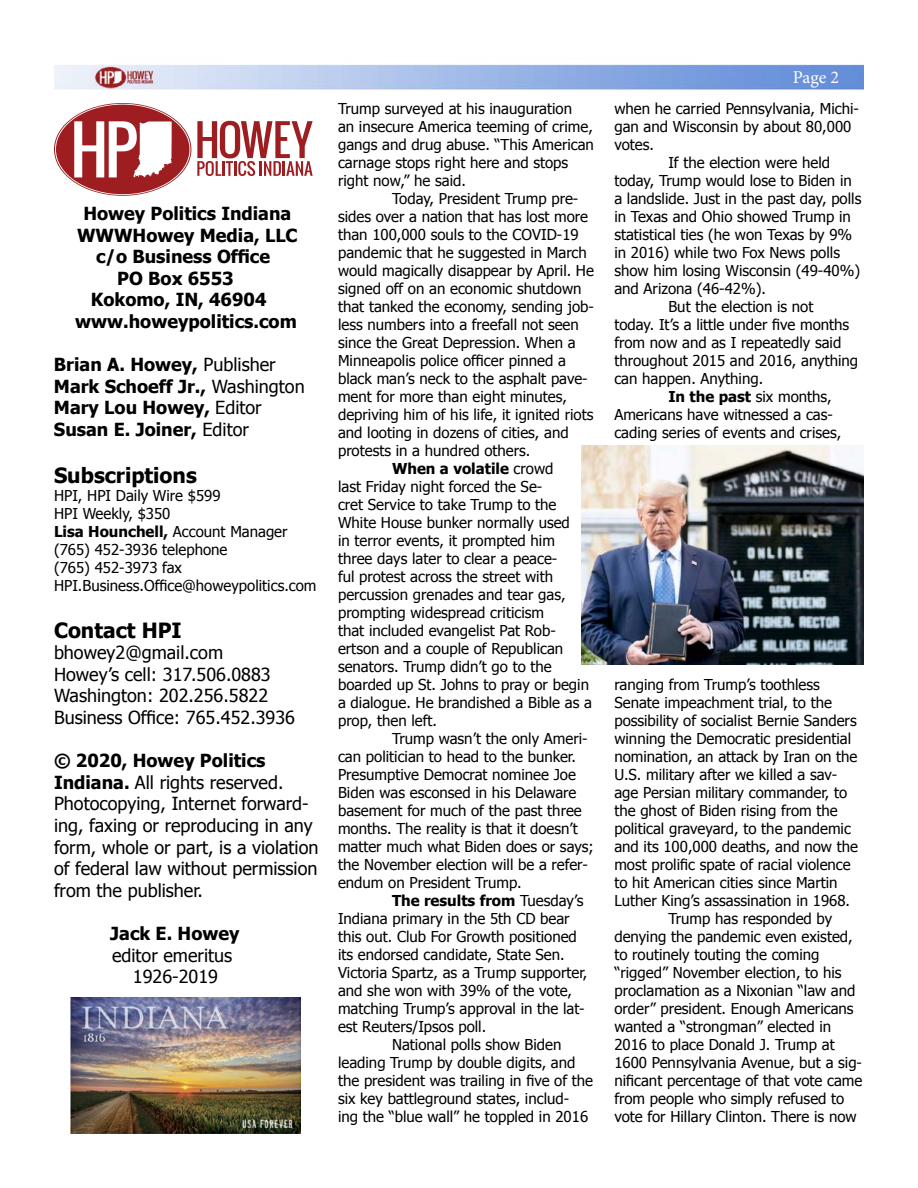
<style>
.page{position:relative;width:918px;height:1188px;background:#fff}
.page>*{position:absolute;margin:0;border:0;box-sizing:border-box;transform-origin:0 0}
.t1{font:700 21px "Tahoma";color:#000}
.t2{font:18px/21.6px "Tahoma";color:#000}
.t3{font:700 18px/21.6px "Tahoma";color:#000}
.t4{font:18px "Minion Pro";color:#fff}
.t5{font:15px/18px "Tahoma";color:#000}
.t6{font:700 15px "Tahoma";color:#000}
.s1{font-weight:400}
.s2{font-weight:700}
</style>
<div class="page">
<img style="left:54px;top:64px;width:810px;height:26px">
<img style="left:70px;top:998px;width:230px;height:135px">
<svg style="left:197px;top:121px;width:116px;height:55px"></svg>
<svg style="left:54px;top:103px;width:137px;height:93px"></svg>
<img style="left:582px;top:446px;width:282px;height:218px">
<p class="t3" style="left:83px;top:202px;width:210px">Howey Politics Indiana</p>
<p class="t3" style="left:77px;top:223px;width:222px">WWWHowey Media, LLC</p>
<p class="t3" style="left:96px;top:245px;width:175px">c/o Business Office</p>
<p class="t3" style="left:117px;top:266px;width:118px">PO Box 6553</p>
<p class="t3" style="left:91px;top:288px;width:177px">Kokomo, IN, 46904</p>
<p class="t3" style="left:75px;top:310px;width:223px">www.howeypolitics.com</p>
<p class="t3" style="left:54px;top:353px;width:252px">Brian A. Howey, <span class="s1">Publisher<br></span>Mark Schoeff Jr., <span class="s1">Washington<br></span>Mary Lou Howey, <span class="s1">Editor<br></span>Susan E. Joiner, <span class="s1">Editor</span></p>
<h1 class="t1" style="left:54px;top:460px;width:144px">Subscriptions</h1>
<p class="t5" style="left:54px;top:486px;width:264px">HPI, HPI Daily Wire $599<br>HPI Weekly, $350<br><span class="s2">Lisa Hounchell,</span> Account Manager (765) 452-3936 telephone<br>(765) 452-3973 fax<br>HPI.Business.Office@howeypolitics.com</p>
<h1 class="t1" style="left:54px;top:615px;width:129px">Contact HPI</h1>
<p class="t2" style="left:54px;top:641px;width:243px">bhowey2@gmail.com<br>Howey’s cell: 317.506.0883<br>Washington: 202.256.5822<br>Business Office: 765.452.3936</p>
<p class="t2" style="left:54px;top:749px;width:266px"><span class="s2">© 2020, Howey Politics<br>Indiana.</span> All rights reserved.<br>Photocopying, Internet forward&shy;ing, faxing or reproducing in any form, whole or part, is a violation of federal law without permission from the publisher.</p>
<p class="t3" style="left:110px;top:922px;width:131px">Jack E. Howey</p>
<p class="t2" style="left:112px;top:943px;width:122px;text-align:center">editor emeritus<br>1926-2019</p>
<p class="t5" style="left:338px;top:99px;width:257px">Trump surveyed at his inauguration<br>an insecure America teeming of crime, gangs and drug abuse. “This American carnage stops right here and stops right now,” he said.</p>
<p class="t5" style="left:392px;top:189px;width:188px">Today, President Trump pre-</p>
<p class="t5" style="left:338px;top:207px;width:252px">sides over a nation that has lost more</p>
<p class="t5" style="left:338px;top:225px;width:242px">than 100,000 souls to the COVID-19</p>
<p class="t5" style="left:338px;top:243px;width:250px">pandemic that he suggested in March</p>
<p class="t5" style="left:338px;top:261px;width:257px">would magically disappear by April. He</p>
<p class="t5" style="left:338px;top:279px;width:245px">signed off on an economic shutdown</p>
<p class="t5" style="left:338px;top:297px;width:257px">that tanked the economy, sending job-</p>
<p class="t5" style="left:338px;top:315px;width:242px">less numbers into a freefall not seen</p>
<p class="t5" style="left:338px;top:333px;width:239px">since the Great Depression. When a</p>
<p class="t5" style="left:338px;top:351px;width:230px">Minneapolis police officer pinned a</p>
<p class="t5" style="left:338px;top:369px;width:251px">black man’s neck to the asphalt pave-</p>
<p class="t5" style="left:338px;top:387px;width:231px">ment for more than eight minutes,</p>
<p class="t5" style="left:338px;top:405px;width:257px">depriving him of his life, it ignited riots</p>
<p class="t5" style="left:338px;top:423px;width:232px">and looting in dozens of cities, and</p>
<p class="t5" style="left:338px;top:441px;width:194px">protests in a hundred others.</p>
<p class="t6" style="left:392px;top:459px;width:163px">When a volatile <span class="s1">crowd</span></p>
<p class="t5" style="left:338px;top:477px;width:206px">last Friday night forced the Se-</p>
<p class="t5" style="left:338px;top:495px;width:220px">cret Service to take Trump to the</p>
<p class="t5" style="left:338px;top:513px;width:233px">White House bunker normally used</p>
<p class="t5" style="left:338px;top:531px;width:218px">in terror events, it prompted him</p>
<p class="t5" style="left:338px;top:549px;width:221px">three days later to clear a peace-</p>
<p class="t5" style="left:338px;top:567px;width:217px">ful protest across the street with</p>
<p class="t5" style="left:338px;top:585px;width:229px">percussion grenades and tear gas,</p>
<p class="t5" style="left:338px;top:603px;width:208px">prompting widespread criticism</p>
<p class="t5" style="left:338px;top:621px;width:219px">that included evangelist Pat Rob-</p>
<p class="t5" style="left:338px;top:639px;width:227px">ertson and a couple of Republican</p>
<p class="t5" style="left:338px;top:657px;width:215px">senators. Trump didn’t go to the</p>
<p class="t5" style="left:338px;top:675px;width:253px">boarded up St. Johns to pray or begin</p>
<p class="t5" style="left:338px;top:693px;width:255px">a dialogue. He brandished a Bible as a</p>
<p class="t5" style="left:338px;top:711px;width:101px">prop, then left.</p>
<p class="t5" style="left:392px;top:729px;width:197px">Trump wasn’t the only Ameri-</p>
<p class="t5" style="left:338px;top:747px;width:239px">can politician to head to the bunker.</p>
<p class="t5" style="left:338px;top:765px;width:239px">Presumptive Democrat nominee Joe</p>
<p class="t5" style="left:338px;top:783px;width:240px">Biden was esconsed in his Delaware</p>
<p class="t5" style="left:338px;top:801px;width:245px">basement for much of the past three</p>
<p class="t5" style="left:338px;top:819px;width:241px">months. The reality is that it doesn’t</p>
<p class="t5" style="left:338px;top:837px;width:257px">matter much what Biden does or says;</p>
<p class="t5" style="left:338px;top:855px;width:251px">the November election will be a refer-</p>
<p class="t5" style="left:338px;top:873px;width:185px">endum on President Trump.</p>
<p class="t6" style="left:392px;top:891px;width:193px">The results from <span class="s1">Tuesday’s</span></p>
<p class="t5" style="left:338px;top:909px;width:233px">Indiana primary in the 5th CD bear</p>
<p class="t5" style="left:338px;top:927px;width:240px">this out. Club For Growth positioned</p>
<p class="t5" style="left:338px;top:945px;width:228px">its endorsed candidate, State Sen.</p>
<p class="t5" style="left:338px;top:963px;width:251px">Victoria Spartz, as a Trump supporter,</p>
<p class="t5" style="left:338px;top:981px;width:236px">and she won with 39% of the vote,</p>
<p class="t5" style="left:338px;top:999px;width:248px">matching Trump’s approval in the lat-</p>
<p class="t5" style="left:338px;top:1017px;width:150px">est Reuters/Ipsos poll.</p>
<p class="t5" style="left:392px;top:1035px;width:171px">National polls show Biden</p>
<p class="t5" style="left:338px;top:1053px;width:239px">leading Trump by double digits, and</p>
<p class="t5" style="left:338px;top:1071px;width:257px">the president was trailing in five of the</p>
<p class="t5" style="left:338px;top:1089px;width:233px">six key battleground states, includ-</p>
<p class="t5" style="left:338px;top:1107px;width:252px">ing the “blue wall” he toppled in 2016</p>
<p class="t4" style="left:793px;top:65px;width:48px">Page 2</p>
<p class="t5" style="left:614px;top:99px;width:246px">when he carried Pennsylvania, Michi-</p>
<p class="t5" style="left:614px;top:117px;width:238px">gan and Wisconsin by about 80,000</p>
<p class="t5" style="left:614px;top:135px;width:41px">votes.</p>
<p class="t5" style="left:668px;top:153px;width:163px">If the election were held</p>
<p class="t5" style="left:614px;top:171px;width:239px">today, Trump would lose to Biden in</p>
<p class="t5" style="left:614px;top:189px;width:248px">a landslide. Just in the past day, polls</p>
<p class="t5" style="left:614px;top:207px;width:238px">in Texas and Ohio showed Trump in</p>
<p class="t5" style="left:614px;top:225px;width:239px">statistical ties (he won Texas by 9%</p>
<p class="t5" style="left:614px;top:243px;width:227px">in 2016) while two Fox News polls</p>
<p class="t5" style="left:614px;top:261px;width:247px">show him losing Wisconsin (49-40%)</p>
<p class="t5" style="left:614px;top:279px;width:153px">and Arizona (46-42%).</p>
<p class="t5" style="left:668px;top:297px;width:147px">But the election is not</p>
<p class="t5" style="left:614px;top:315px;width:236px">today. It’s a little under five months</p>
<p class="t5" style="left:614px;top:333px;width:228px">from now and as I repeatedly said</p>
<p class="t5" style="left:614px;top:351px;width:245px">throughout 2015 and 2016, anything</p>
<p class="t5" style="left:614px;top:369px;width:150px">can happen. Anything.</p>
<p class="t5" style="left:668px;top:387px;width:165px"><span class="s2">In the past</span> six months,</p>
<p class="t5" style="left:614px;top:405px;width:220px">Americans have witnessed a cas-</p>
<p class="t5" style="left:614px;top:423px;width:228px">cading series of events and crises,</p>
<p class="t5" style="left:614px;top:675px;width:207px">ranging from Trump’s toothless</p>
<p class="t5" style="left:614px;top:693px;width:219px">Senate impeachment trial, to the</p>
<p class="t5" style="left:614px;top:711px;width:244px">possibility of socialist Bernie Sanders</p>
<p class="t5" style="left:614px;top:729px;width:238px">winning the Democratic presidential</p>
<p class="t5" style="left:614px;top:747px;width:245px">nomination, an attack by Iran on the</p>
<p class="t5" style="left:614px;top:765px;width:224px">U.S. military after we killed a sav-</p>
<p class="t5" style="left:614px;top:783px;width:234px">age Persian military commander, to</p>
<p class="t5" style="left:614px;top:801px;width:225px">the ghost of Biden rising from the</p>
<p class="t5" style="left:614px;top:819px;width:238px">political graveyard, to the pandemic</p>
<p class="t5" style="left:614px;top:837px;width:245px">and its 100,000 deaths, and now the</p>
<p class="t5" style="left:614px;top:855px;width:238px">most prolific spate of racial violence</p>
<p class="t5" style="left:614px;top:873px;width:225px">to hit American cities since Martin</p>
<p class="t5" style="left:614px;top:891px;width:237px">Luther King’s assassination in 1968.</p>
<p class="t5" style="left:668px;top:909px;width:165px">Trump has responded by</p>
<p class="t5" style="left:614px;top:927px;width:240px">denying the pandemic even existed,</p>
<p class="t5" style="left:614px;top:945px;width:207px">to routinely touting the coming</p>
<p class="t5" style="left:614px;top:963px;width:229px">“rigged” November election, to his</p>
<p class="t5" style="left:614px;top:981px;width:243px">proclamation as a Nixonian “law and</p>
<p class="t5" style="left:614px;top:999px;width:241px">order” president. Enough Americans</p>
<p class="t5" style="left:614px;top:1017px;width:218px">wanted a “strongman” elected in</p>
<p class="t5" style="left:614px;top:1035px;width:222px">2016 to place Donald J. Trump at</p>
<p class="t5" style="left:614px;top:1053px;width:249px">1600 Pennsylvania Avenue, but a sig-</p>
<p class="t5" style="left:614px;top:1071px;width:250px">nificant percentage of that vote came</p>
<p class="t5" style="left:614px;top:1089px;width:231px">from people who simply refused to</p>
<p class="t5" style="left:614px;top:1107px;width:244px">vote for Hillary Clinton. There is now</p>
</div>
